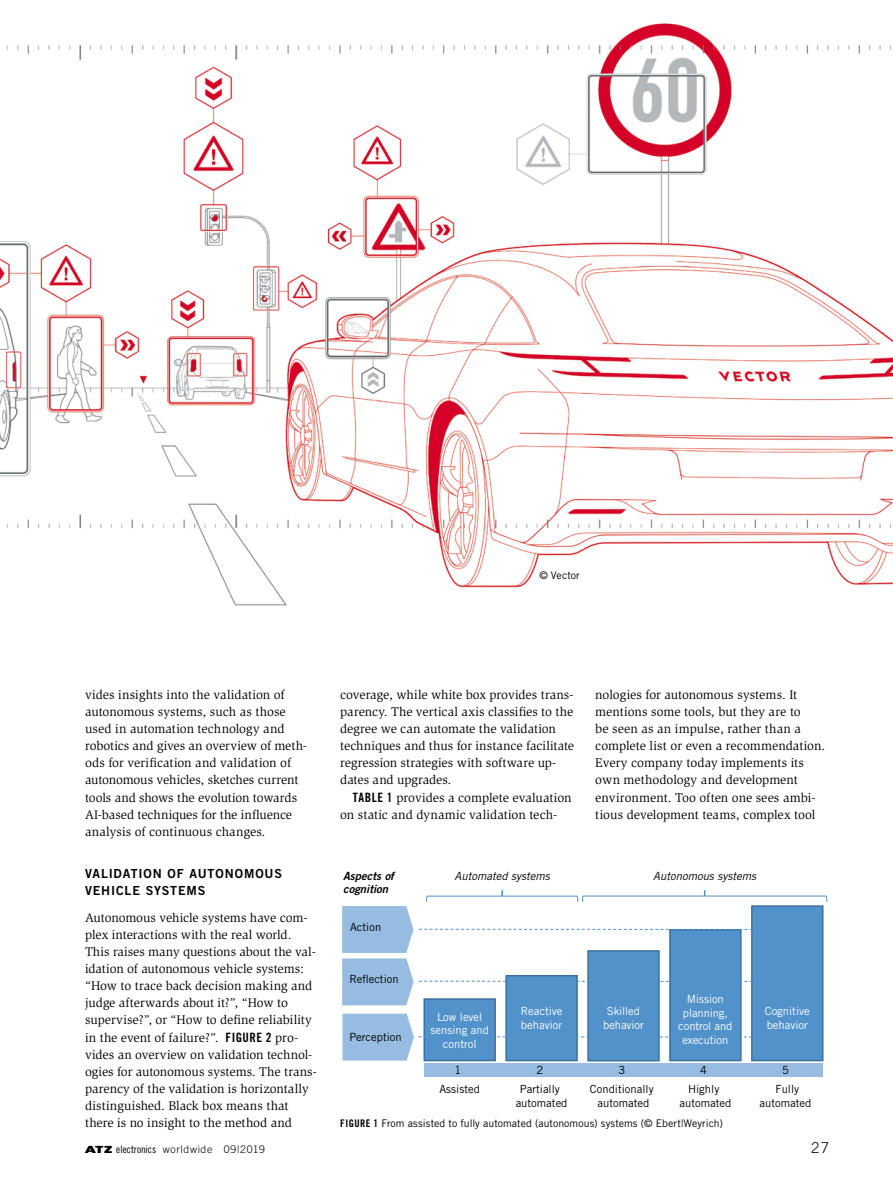
<style>
.page{position:relative;width:893px;height:1187px;background:#fff}
.page>*{position:absolute;margin:0;border:0;box-sizing:border-box;transform-origin:0 0}
.NoXML_Pagina{font:300 15px "Trade Gothic LT Std";color:#000}
.Para_x{font:12.9px/17.1px "Slimbach Std";letter-spacing:-.005em;color:#000}
.Para_Indent{font:12.9px/17.1px "Slimbach Std";letter-spacing:-.005em;color:#000}
.SectionHeading_1_x{font:12.45px/17.1px "Trade Gothic LT Std Bd 2";letter-spacing:.07em;color:#000}
.t1{font:11.25px/19.2px "Trade Gothic LT Std";color:#000;text-align:center}
.t2{font:11.25px/13.5px "Trade Gothic LT Std";color:#fff;text-align:center}
.t3{font:italic 11.25px "Trade Gothic LT Std";color:#000}
.t4{font:11.25px/13.5px "Trade Gothic LT Std Bd 2 Obl";color:#000}
.Image_Caption_x{font:10.5px "Trade Gothic LT Std";letter-spacing:.005em;color:#000}
.NoXML_Fußzeile{font:300 10.5px "Trade Gothic LT Std";letter-spacing:.06em;color:#000}
.Image_Source_x{font:10.5px "Trade Gothic LT Std";letter-spacing:.005em;color:#000}
.s1{font-family:"Trade Gothic LT Std Bd Cn 20"}
.s2{font-family:"The Sans";font-weight:900}
.s3{font-family:"Trade Gothic LT Std Cn 18";font-weight:400}
</style>
<div class="page">
<img style="left:0;top:23px;width:893px;height:583px">
<div style="left:424px;top:1063px;width:399px;height:13px;background:#96bde1"></div>
<div style="left:423px;top:998px;width:73px;height:63px;background:#5192cb;border:2px solid #3d709e"></div>
<div style="left:505px;top:974px;width:73px;height:87px;background:#5192cb;border:2px solid #3d709e"></div>
<div style="left:587px;top:950px;width:73px;height:111px;background:#5192cb;border:2px solid #3d709e"></div>
<div style="left:669px;top:928px;width:73px;height:133px;background:#5192cb;border:2px solid #3d709e"></div>
<div style="left:751px;top:905px;width:72px;height:156px;background:#5192cb;border:2px solid #3d709e"></div>
<svg style="left:342px;top:890px;width:485px;height:62px"></svg>
<svg style="left:342px;top:958px;width:479px;height:47px"></svg>
<svg style="left:343px;top:1013px;width:478px;height:47px"></svg>
<p class="Image_Source_x" style="left:539px;top:568px;width:42px">© Vector</p>
<p class="Para_Indent" style="left:85px;top:685px;width:223px">vides insights into the validation of autonomous systems, such as those used in automation technology and robotics and gives an overview of meth&shy;ods for verification and validation of autonomous vehicles, sketches current tools and shows the evolution towards AI-based techniques for the influence analysis of continuous changes.</p>
<p class="SectionHeading_1_x" style="left:85px;top:864px;width:198px">VALIDATION OF AUTONOMOUS<br>VEHICLE SYSTEMS</p>
<p class="Para_x" style="left:85px;top:908px;width:233px">Autonomous vehicle systems have com&shy;plex interactions with the real world.<br>This raises many questions about the val&shy;idation of autonomous vehicle systems: “How to trace back decision making and judge afterwards about it?”, “How to supervise?”, or “How to define reliability in the event of failure?”. <span class="s1">FIGURE 2</span> pro&shy;vides an overview on validation technol&shy;ogies for autonomous systems. The trans&shy;parency of the validation is horizontally distinguished. Black box means that there is no insight to the method and</p>
<p class="Para_x" style="left:340px;top:685px;width:235px">coverage, while white box provides trans&shy;parency. The vertical axis classifies to the degree we can automate the validation techniques and thus for instance facilitate regression strategies with software up&shy;dates and upgrades.</p>
<p class="Para_Indent" style="left:340px;top:788px;width:233px;text-indent:13px"><span class="s1">TABLE 1</span> provides a complete evaluation on static and dynamic validation tech-</p>
<p class="Para_Indent" style="left:595px;top:685px;width:231px">nologies for autonomous systems. It mentions some tools, but they are to<br>be seen as an impulse, rather than a complete list or even a recommendation.<br>Every company today implements its own methodology and development environment. Too often one sees ambi&shy;tious development teams, complex tool</p>
<p class="t4" style="left:343px;top:869px;width:52px">Aspects of cognition</p>
<p class="t1" style="left:350px;top:917px;width:33px">Action</p>
<p class="t1" style="left:349px;top:969px;width:51px">Reflection</p>
<p class="t1" style="left:349px;top:1026px;width:54px">Perception</p>
<p class="t3" style="left:454px;top:869px;width:97px">Automated systems</p>
<p class="t3" style="left:653px;top:869px;width:104px">Autonomous systems</p>
<p class="t2" style="left:430px;top:1009px;width:60px">Low level sensing and control</p>
<p class="t2" style="left:521px;top:1004px;width:43px;text-align:left">Reactive behavior</p>
<p class="t2" style="left:603px;top:1004px;width:42px">Skilled behavior</p>
<p class="t2" style="left:678px;top:992px;width:56px">Mission planning, control and execution</p>
<p class="t2" style="left:765px;top:1004px;width:46px;text-align:left">Cognitive behavior</p>
<p class="t1" style="left:439px;top:1060px;width:42px">1<br>Assisted</p>
<p class="t1" style="left:520px;top:1060px;width:41px">2<br>Partially</p>
<p class="t1" style="left:516px;top:1092px;width:53px">automated</p>
<p class="t1" style="left:590px;top:1060px;width:65px">3<br>Conditionally</p>
<p class="t1" style="left:598px;top:1092px;width:53px">automated</p>
<p class="t1" style="left:688px;top:1060px;width:33px">4<br>Highly</p>
<p class="t1" style="left:679px;top:1092px;width:53px">automated</p>
<p class="t1" style="left:775px;top:1060px;width:25px">5<br>Fully</p>
<p class="t1" style="left:760px;top:1092px;width:53px">automated</p>
<p class="Image_Caption_x" style="left:340px;top:1117px;width:384px"><span class="s1">FIGURE 1</span> From assisted to fully automated (autonomous) systems (© Ebert|Weyrich)</p>
<p class="NoXML_Fußzeile" style="left:85px;top:1142px;width:181px"><span class="s2">ATZ</span> <span class="s3">electronics</span> worldwide 09|2019</p>
<p class="NoXML_Pagina" style="left:811px;top:1138px;width:19px">27</p>
</div>
